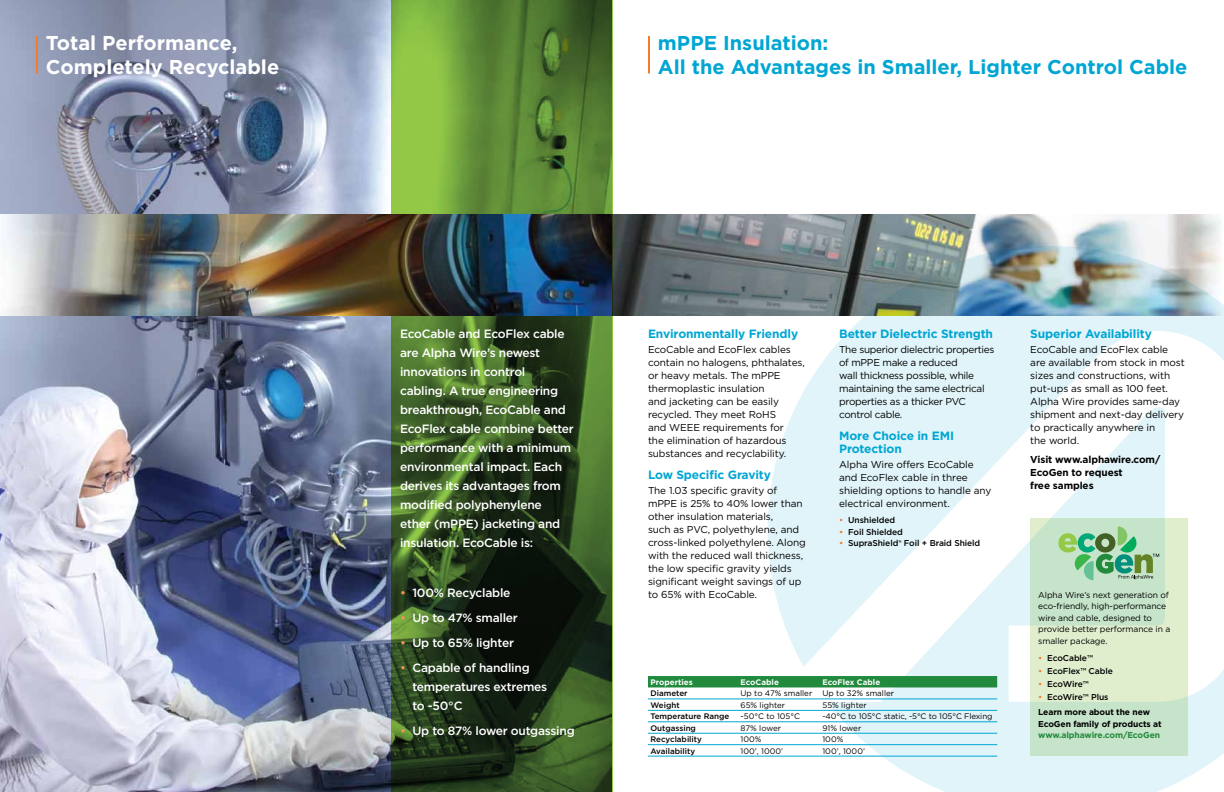
<style>
.page{position:relative;width:1224px;height:792px;background:#fff}
.page>*{position:absolute;margin:0;border:0;box-sizing:border-box;transform-origin:0 0}
.t1{font:700 20px/24px "Gotham";color:#00a6d3}
.t2{font:700 20px/24px "Gotham";color:#fff}
.t3{font:500 12px/19px "Gotham";letter-spacing:-.02em;color:#fff}
.t4{font:700 12px/13px "Gotham";letter-spacing:-.01em;color:#00a6d3}
.t5{font:10px/13px "Gotham";letter-spacing:-.01em;color:#000}
.t6{font:10px/13px "Gotham";letter-spacing:-.03em;color:#000}
.t7{font:700 10px/13px "Gotham";letter-spacing:-.01em;color:#000}
.t8{font:8.5px/11.5px "Gotham";letter-spacing:-.01em;color:#000}
.t9{font:500 8.5px "Gotham";letter-spacing:-.01em;color:#000}
.t10{font:700 8.5px/15.1px "Gotham";letter-spacing:-.01em;color:#000}
.t11{font:700 8.5px "Gotham";letter-spacing:-.01em;color:#218a3c}
.t12{font:8px "Gotham";color:#000}
.t13{font:500 8px "Gotham";color:#000}
.t14{font:700 8px "Gotham";color:#fff}
.s1{color:#f7934f}
.s2{color:#f47b29}
.s3{font-weight:500;color:#f47b29}
.s4{font-weight:500}
</style>
<div class="page">
<img style="left:613px;top:215px;width:608px;height:100px">
<img style="left:0;top:0;width:391px;height:792px">
<svg style="left:768px;top:246px;width:456px;height:546px;fill:#e1f4f9"></svg>
<hr style="left:36px;top:36px;width:2px;height:37px;background:#f47b29">
<hr style="left:648px;top:36px;width:2px;height:37px;background:#f47b29">
<svg style="left:1030px;top:518px;width:158px;height:238px;background:#d2e8cb"></svg>
<svg style="left:391px;top:0;width:222px;height:792px;background:#3b592b"></svg>
<svg style="left:1058px;top:526px;width:101px;height:54px;background:#92c79a"></svg>
<div style="left:648px;top:676px;width:349px;height:11px;background:#218a3c"></div>
<hr style="left:648px;top:698px;width:90px;height:1px;background:#00a6d3">
<hr style="left:738px;top:698px;width:82px;height:1px;background:#00a6d3">
<hr style="left:820px;top:698px;width:177px;height:1px;background:#00a6d3">
<hr style="left:648px;top:710px;width:90px;height:1px;background:#00a6d3">
<hr style="left:738px;top:710px;width:82px;height:1px;background:#00a6d3">
<hr style="left:820px;top:710px;width:177px;height:1px;background:#00a6d3">
<hr style="left:648px;top:721px;width:90px;height:1px;background:#00a6d3">
<hr style="left:738px;top:721px;width:82px;height:1px;background:#00a6d3">
<hr style="left:820px;top:721px;width:177px;height:1px;background:#00a6d3">
<hr style="left:648px;top:733px;width:90px;height:1px;background:#00a6d3">
<hr style="left:738px;top:733px;width:82px;height:1px;background:#00a6d3">
<hr style="left:820px;top:733px;width:177px;height:1px;background:#00a6d3">
<hr style="left:648px;top:744px;width:90px;height:1px;background:#00a6d3">
<hr style="left:738px;top:744px;width:82px;height:1px;background:#00a6d3">
<hr style="left:820px;top:744px;width:177px;height:1px;background:#00a6d3">
<hr style="left:648px;top:756px;width:90px;height:1px;background:#00a6d3">
<hr style="left:738px;top:756px;width:82px;height:1px;background:#00a6d3">
<hr style="left:820px;top:756px;width:177px;height:1px;background:#00a6d3">
<h1 class="t2" style="left:46px;top:31px;width:235px">Total Performance,<br>Completely Recyclable</h1>
<h1 class="t1" style="left:658px;top:31px;width:531px">mPPE Insulation:<br>All the Advantages in Smaller, Lighter Control Cable</h1>
<p class="t3" style="left:400px;top:324px;width:175px">EcoCable and EcoFlex cable are Alpha Wire’s newest innovations in control cabling. A true engineering breakthrough, EcoCable and<br>EcoFlex cable combine better performance with a minimum environmental impact. Each derives its advantages from modified polyphenylene ether (mPPE) jacketing and insulation. EcoCable is:</p>
<p class="t3" style="left:400px;top:583px;width:112px"><span class="s1">•</span> 100% Recyclable</p>
<p class="t3" style="left:400px;top:608px;width:119px"><span class="s1">•</span> Up to 47% smaller</p>
<p class="t3" style="left:400px;top:633px;width:115px"><span class="s1">•</span> Up to 65% lighter</p>
<p class="t3" style="left:412px;top:658px;width:136px;text-indent:-12px"><span class="s1">•</span> Capable of handling temperatures extremes to -50°C</p>
<p class="t3" style="left:400px;top:721px;width:176px"><span class="s1">•</span> Up to 87% lower outgassing</p>
<p class="t4" style="left:648px;top:327px;width:152px">Environmentally Friendly</p>
<p class="t5" style="left:648px;top:343px;width:158px">EcoCable and EcoFlex cables contain no halogens, phthalates, or heavy metals. The mPPE thermoplastic insulation<br>and jacketing can be easily recycled. They meet RoHS<br>and WEEE requirements for<br>the elimination of hazardous substances and recyclability.</p>
<p class="t4" style="left:648px;top:468px;width:125px">Low Specific Gravity</p>
<p class="t5" style="left:648px;top:484px;width:159px">The 1.03 specific gravity of mPPE is 25% to 40% lower than other insulation materials,<br>such as PVC, polyethylene, and cross-linked polyethylene. Along with the reduced wall thickness, the low specific gravity yields significant weight savings of up to 65% with EcoCable.</p>
<p class="t4" style="left:839px;top:327px;width:155px">Better Dielectric Strength</p>
<p class="t6" style="left:839px;top:343px;width:157px">The superior dielectric properties of mPPE make a reduced<br>wall thickness possible, while maintaining the same electrical properties as a thicker PVC control cable.</p>
<p class="t4" style="left:839px;top:429px;width:116px">More Choice in EMI<br>Protection</p>
<p class="t5" style="left:839px;top:458px;width:154px">Alpha Wire offers EcoCable and EcoFlex cable in three shielding options to handle any electrical environment.</p>
<p class="t9" style="left:839px;top:515px;width:57px"><span class="s2">•</span> Unshielded</p>
<p class="t9" style="left:839px;top:527px;width:65px"><span class="s2">•</span> Foil Shielded</p>
<p class="t9" style="left:839px;top:538px;width:143px"><span class="s2">•</span> SupraShield® Foil + Braid Shield</p>
<p class="t14" style="left:651px;top:677px;width:44px">Properties</p>
<p class="t14" style="left:741px;top:677px;width:40px">EcoCable</p>
<p class="t14" style="left:822px;top:677px;width:59px">EcoFlex Cable</p>
<p class="t13" style="left:651px;top:689px;width:38px">Diameter</p>
<p class="t12" style="left:741px;top:689px;width:73px">Up to 47% smaller</p>
<p class="t12" style="left:822px;top:689px;width:73px">Up to 32% smaller</p>
<p class="t13" style="left:651px;top:700px;width:31px">Weight</p>
<p class="t12" style="left:741px;top:700px;width:46px">65% lighter</p>
<p class="t12" style="left:822px;top:700px;width:46px">55% lighter</p>
<p class="t13" style="left:651px;top:712px;width:80px">Temperature Range</p>
<p class="t12" style="left:741px;top:712px;width:61px">-50°C to 105°C</p>
<p class="t12" style="left:822px;top:712px;width:172px">-40°C to 105°C static, -5°C to 105°C Flexing</p>
<p class="t13" style="left:651px;top:723px;width:47px">Outgassing</p>
<p class="t12" style="left:741px;top:723px;width:42px">87% lower</p>
<p class="t12" style="left:822px;top:723px;width:40px">91% lower</p>
<p class="t13" style="left:651px;top:734px;width:53px">Recyclability</p>
<p class="t12" style="left:741px;top:734px;width:22px">100%</p>
<p class="t12" style="left:822px;top:734px;width:22px">100%</p>
<p class="t13" style="left:651px;top:746px;width:46px">Availability</p>
<p class="t12" style="left:741px;top:746px;width:44px">100’, 1000’</p>
<p class="t12" style="left:822px;top:746px;width:44px">100’, 1000’</p>
<p class="t4" style="left:1030px;top:327px;width:123px">Superior Availability</p>
<p class="t5" style="left:1030px;top:343px;width:156px">EcoCable and EcoFlex cable are available from stock in most sizes and constructions, with put-ups as small as 100 feet.<br>Alpha Wire provides same-day shipment and next-day delivery to practically anywhere in<br>the world.</p>
<p class="t7" style="left:1030px;top:453px;width:131px">Visit www.alphawire.com/<br>EcoGen to request<br>free samples</p>
<p class="t8" style="left:1038px;top:589px;width:134px">Alpha Wire’s next generation of eco-friendly, high-performance wire and cable, designed to provide better performance in a smaller package.</p>
<p class="t9" style="left:1038px;top:653px;width:56px"><span class="s2">•</span> EcoCable™</p>
<p class="t9" style="left:1038px;top:666px;width:76px"><span class="s2">•</span> EcoFlex™ Cable</p>
<p class="t9" style="left:1038px;top:679px;width:52px"><span class="s2">•</span> EcoWire™</p>
<p class="t10" style="left:1038px;top:690px;width:113px"><span class="s3">•</span> <span class="s4">EcoWire™ Plus<br></span>Learn more about the new</p>
<p class="t10" style="left:1038px;top:716px;width:125px">EcoGen family of products at</p>
<p class="t11" style="left:1038px;top:730px;width:123px">www.alphawire.com/EcoGen</p>
</div>
